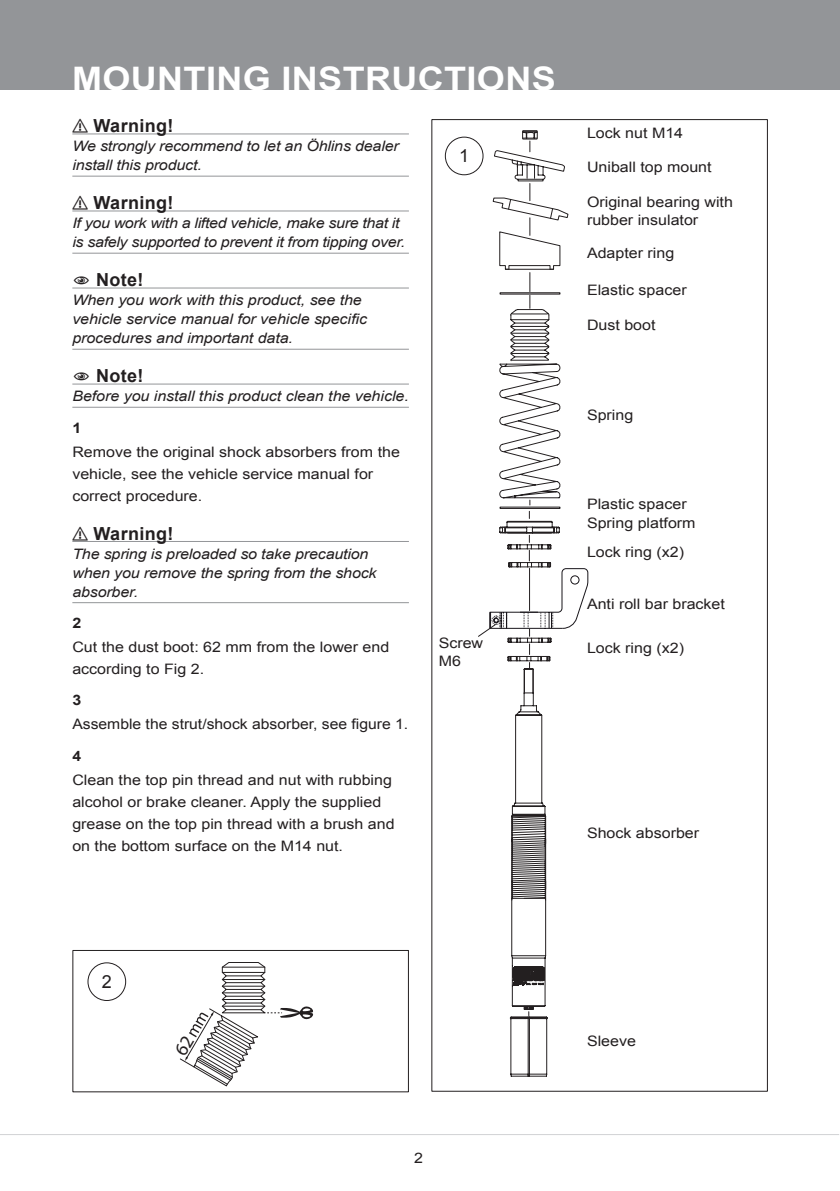
<style>
.page{position:relative;width:840px;height:1191px;background:#fff}
.page>*{position:absolute;margin:0;border:0;box-sizing:border-box;transform-origin:0 0}
.t1{font:700 32.4px "Arial";letter-spacing:.01em;color:#fff;scale:1.11 1}
.t2{font:700 18px "Arial";letter-spacing:.02em;color:#231f20}
.t3{font:18px "Arial";color:#231f20}
.t4{font:14.4px/22px "Arial";color:#231f20;scale:1.11 1}
.t5{font:italic 14.4px/19px "Arial";letter-spacing:-.01em;color:#231f20;scale:1.11 1}
.t6{font:14.4px "Arial";color:#231f20;scale:1.09 1}
.t7{font:700 14.4px "Arial";color:#231f20;scale:1.11 1}
.t8{font:700 14.4px "Arial";color:#231f20;scale:1.09 1}
</style>
<div class="page">
<div style="left:0;top:0;width:839px;height:90px;background:#939598"></div>
<hr style="left:0;top:1134px;width:838px;height:1px;background:#d1d2d4">
<hr style="left:72px;top:134px;width:336px;height:1px;background:#939598">
<hr style="left:72px;top:176px;width:336px;height:1px;background:#939598">
<hr style="left:72px;top:211px;width:336px;height:1px;background:#939598">
<hr style="left:72px;top:253px;width:336px;height:1px;background:#939598">
<hr style="left:72px;top:288px;width:336px;height:1px;background:#939598">
<hr style="left:72px;top:349px;width:336px;height:1px;background:#939598">
<hr style="left:72px;top:384px;width:336px;height:1px;background:#939598">
<hr style="left:72px;top:407px;width:336px;height:1px;background:#939598">
<hr style="left:72px;top:541px;width:336px;height:1px;background:#939598">
<hr style="left:72px;top:602px;width:336px;height:1px;background:#939598">
<div style="left:72px;top:950px;width:336px;height:142px;border:1px solid #231f20"></div>
<div style="left:87px;top:962px;width:39px;height:39px;border:1px solid #231f20;border-radius:50%"></div>
<div style="left:444px;top:137px;width:39px;height:38px;border:1px solid #231f20;border-radius:50%"></div>
<svg style="left:477px;top:130px;width:111px;height:946px"></svg>
<svg style="left:180px;top:962px;width:133px;height:124px"></svg>
<h1 class="t1" style="left:72px;top:57px;width:437px">MOUNTING INSTRUCTIONS</h1>
<p class="t2" style="left:72px;top:114px;width:103px">⚠ Warning!</p>
<p class="t5" style="left:72px;top:137px;width:295px">We strongly recommend to let an Öhlins dealer install this product.</p>
<p class="t2" style="left:72px;top:191px;width:103px">⚠ Warning!</p>
<p class="t5" style="left:72px;top:214px;width:301px">If you work with a lifted vehicle, make sure that it is safely supported to prevent it from tipping over.</p>
<p class="t2" style="left:96px;top:268px;width:49px">Note!</p>
<p class="t5" style="left:72px;top:291px;width:267px">When you work with this product, see the vehicle service manual for vehicle specific procedures and important data.</p>
<p class="t2" style="left:96px;top:364px;width:49px">Note!</p>
<p class="t5" style="left:72px;top:387px;width:304px">Before you install this product clean the vehicle.</p>
<p class="t7" style="left:72px;top:418px;width:10px">1</p>
<p class="t4" style="left:72px;top:441px;width:296px">Remove the original shock absorbers from the vehicle, see the vehicle service manual for correct procedure.</p>
<p class="t2" style="left:72px;top:521px;width:103px">⚠ Warning!</p>
<p class="t5" style="left:72px;top:544px;width:275px">The spring is preloaded so take precaution when you remove the spring from the shock absorber.</p>
<p class="t7" style="left:72px;top:613px;width:10px">2</p>
<p class="t4" style="left:72px;top:636px;width:287px">Cut the dust boot: 62 mm from the lower end according to Fig 2.</p>
<p class="t7" style="left:72px;top:691px;width:10px">3</p>
<p class="t6" style="left:72px;top:715px;width:309px">Assemble the strut/shock absorber, see figure 1.</p>
<p class="t8" style="left:72px;top:746px;width:9px">4</p>
<p class="t4" style="left:72px;top:769px;width:292px">Clean the top pin thread and nut with rubbing alcohol or brake cleaner. Apply the supplied grease on the top pin thread with a brush and on the bottom surface on the M14 nut.</p>
<p class="t3" style="left:459px;top:144px;width:12px">1</p>
<p class="t4" style="left:438px;top:634px;width:42px;line-height:18px">Screw<br>M6</p>
<p class="t4" style="left:586px;top:122px;width:88px">Lock nut M14</p>
<p class="t4" style="left:586px;top:156px;width:114px">Uniball top mount</p>
<p class="t4" style="left:586px;top:193px;width:133px;line-height:18px">Original bearing with rubber insulator</p>
<p class="t4" style="left:586px;top:242px;width:80px">Adapter ring</p>
<p class="t4" style="left:586px;top:279px;width:91px">Elastic spacer</p>
<p class="t4" style="left:586px;top:314px;width:63px">Dust boot</p>
<p class="t4" style="left:586px;top:404px;width:43px">Spring</p>
<p class="t4" style="left:586px;top:494px;width:99px;line-height:19.6px">Plastic spacer<br>Spring platform</p>
<p class="t4" style="left:586px;top:541px;width:89px">Lock ring (x2)</p>
<p class="t4" style="left:586px;top:593px;width:126px">Anti roll bar bracket</p>
<p class="t4" style="left:586px;top:637px;width:89px">Lock ring (x2)</p>
<p class="t4" style="left:586px;top:821px;width:102px">Shock absorber</p>
<p class="t3" style="left:102px;top:969px;width:12px">2</p>
<p class="t4" style="left:414px;top:1147px;width:10px">2</p>
<p class="t4" style="left:586px;top:1030px;width:46px">Sleeve</p>
</div>
